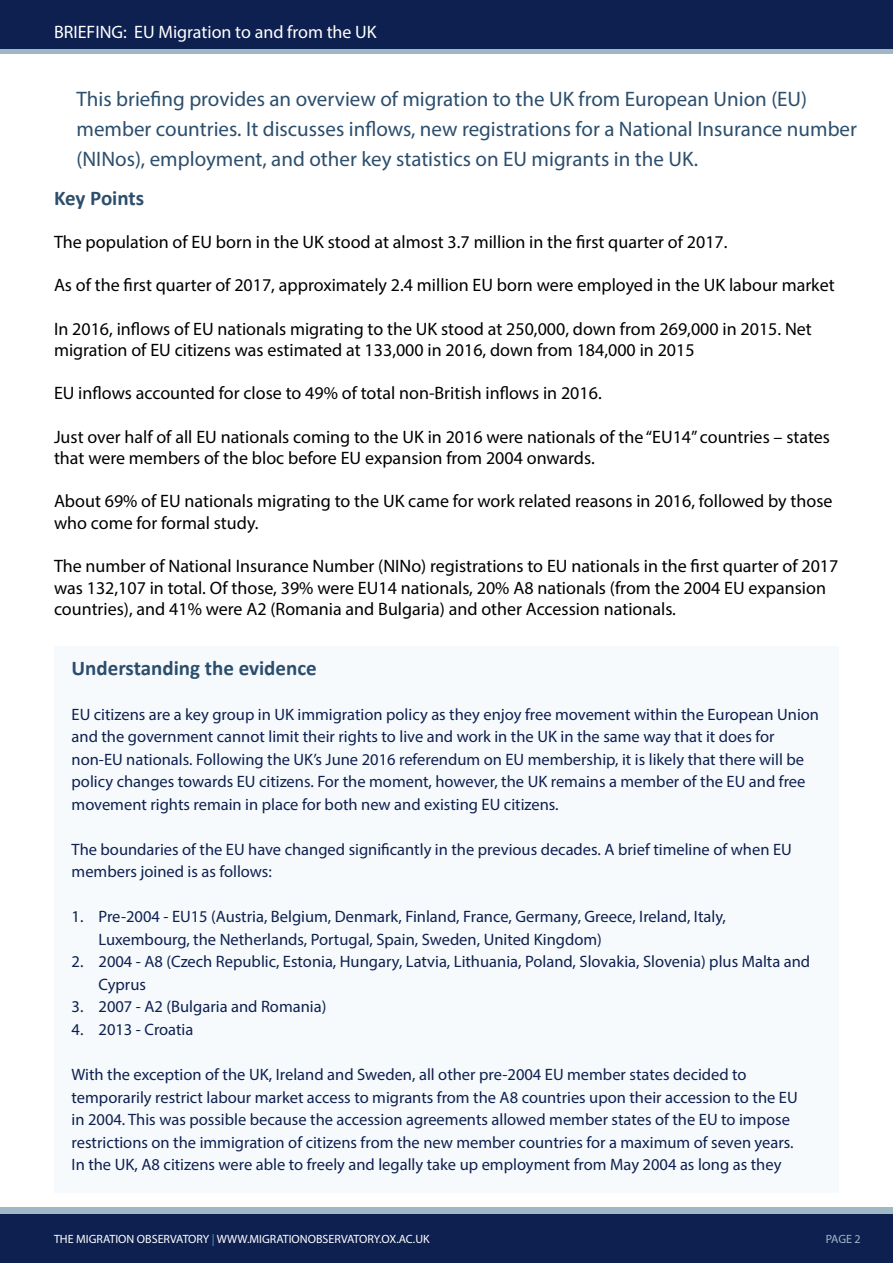
<style>
.page{position:relative;width:893px;height:1263px;background:#fff}
.page>*{position:absolute;margin:0;border:0;box-sizing:border-box;transform-origin:0 0}
.t1{font:21px/30px "Myriad Pro";color:#2c4e6d}
.t2{font:700 21px "Calibri";color:#2c4e6d}
.t3{font:18px/21.6px "Myriad Pro";color:#000}
.t4{font:18px "Myriad Pro";color:#fff}
.t5{font:16.5px/22.5px "Myriad Pro";color:#0e2050}
.t6{font:12px "Myriad Pro";color:#fff}
.t7{font:12px "Myriad Pro";color:#9fb8c3}
.s1{color:#619cb2}
</style>
<div class="page">
<div style="left:0;top:1213px;width:893px;height:50px;background:#0e2050"></div>
<div style="left:0;top:0;width:893px;height:50px;background:#0e2050"></div>
<hr style="left:0;top:50px;width:893px;height:4px;background:#9fb8c3">
<div style="left:0;top:1207px;width:893px;height:6px;background:#9fb8c3"></div>
<div style="left:54px;top:646px;width:785px;height:547px;background:#f6fafd"></div>
<p class="t4" style="left:54px;top:20px;width:324px">BRIEFING: EU Migration to and from the UK</p>
<p class="t1" style="left:77px;top:83px;width:782px">This briefing provides an overview of migration to the UK from European Union (EU) member countries. It discusses inflows, new registrations for a National Insurance number (NINos), employment, and other key statistics on EU migrants in the UK.</p>
<p class="t2" style="left:54px;top:185px;width:92px">Key Points</p>
<p class="t3" style="left:54px;top:231px;width:675px">The population of EU born in the UK stood at almost 3.7 million in the first quarter of 2017.</p>
<p class="t3" style="left:54px;top:274px;width:782px">As of the first quarter of 2017, approximately 2.4 million EU born were employed in the UK labour market</p>
<p class="t3" style="left:54px;top:317px;width:759px">In 2016, inflows of EU nationals migrating to the UK stood at 250,000, down from 269,000 in 2015. Net migration of EU citizens was estimated at 133,000 in 2016, down from 184,000 in 2015</p>
<p class="t3" style="left:54px;top:382px;width:549px">EU inflows accounted for close to 49% of total non-British inflows in 2016.</p>
<p class="t3" style="left:54px;top:425px;width:778px">Just over half of all EU nationals coming to the UK in 2016 were nationals of the “EU14” countries – states that were members of the bloc before EU expansion from 2004 onwards.</p>
<p class="t3" style="left:54px;top:490px;width:780px">About 69% of EU nationals migrating to the UK came for work related reasons in 2016, followed by those who come for formal study.</p>
<p class="t3" style="left:54px;top:555px;width:786px">The number of National Insurance Number (NINo) registrations to EU nationals in the first quarter of 2017 was 132,107 in total. Of those, 39% were EU14 nationals, 20% A8 nationals (from the 2004 EU expansion countries), and 41% were A2 (Romania and Bulgaria) and other Accession nationals.</p>
<p class="t2" style="left:72px;top:654px;width:247px">Understanding the evidence</p>
<p class="t5" style="left:72px;top:703px;width:749px">EU citizens are a key group in UK immigration policy as they enjoy free movement within the European Union and the government cannot limit their rights to live and work in the UK in the same way that it does for non-EU nationals. Following the UK’s June 2016 referendum on EU membership, it is likely that there will be policy changes towards EU citizens. For the moment, however, the UK remains a member of the EU and free movement rights remain in place for both new and existing EU citizens.</p>
<p class="t5" style="left:72px;top:838px;width:722px">The boundaries of the EU have changed significantly in the previous decades. A brief timeline of when EU members joined is as follows:</p>
<p class="t5" style="left:99px;top:905px;width:629px;text-indent:-27px">1. Pre-2004 - EU15 (Austria, Belgium, Denmark, Finland, France, Germany, Greece, Ireland, Italy,<br>Luxembourg, the Netherlands, Portugal, Spain, Sweden, United Kingdom)</p>
<p class="t5" style="left:99px;top:950px;width:713px;text-indent:-27px">2. 2004 - A8 (Czech Republic, Estonia, Hungary, Latvia, Lithuania, Poland, Slovakia, Slovenia) plus Malta and<br>Cyprus</p>
<p class="t5" style="left:72px;top:995px;width:256px">3. 2007 - A2 (Bulgaria and Romania)</p>
<p class="t5" style="left:72px;top:1018px;width:123px">4. 2013 - Croatia</p>
<p class="t5" style="left:72px;top:1063px;width:728px">With the exception of the UK, Ireland and Sweden, all other pre-2004 EU member states decided to temporarily restrict labour market access to migrants from the A8 countries upon their accession to the EU in 2004. This was possible because the accession agreements allowed member states of the EU to impose restrictions on the immigration of citizens from the new member countries for a maximum of seven years.<br>In the UK, A8 citizens were able to freely and legally take up employment from May 2004 as long as they</p>
<p class="t6" style="left:54px;top:1231px;width:377px">THE MIGRATION OBSERVATORY <span class="s1">|</span> WWW.MIGRATIONOBSERVATORY.OX.AC.UK</p>
<p class="t7" style="left:826px;top:1231px;width:36px">PAGE 2</p>
</div>
